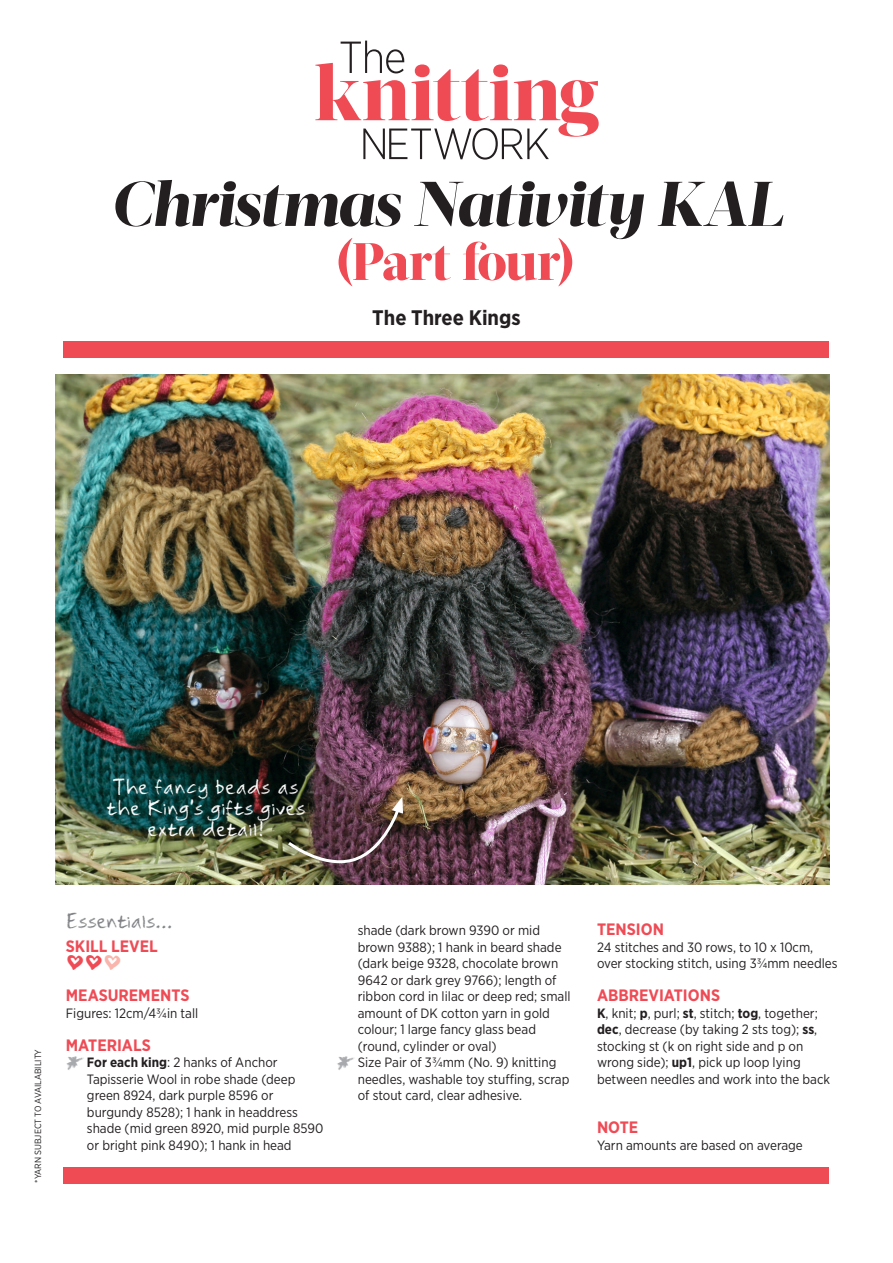
<style>
.page{position:relative;width:893px;height:1263px;background:#fff}
.page>*{position:absolute;margin:0;border:0;box-sizing:border-box;transform-origin:0 0}
.LT_Head_Acta{font:italic 800 63px "Acta Display";letter-spacing:-.025em;color:#231f20}
.LT_Head_Acta-2{font:800 52.5px "Acta Display";letter-spacing:-.03em;color:#ef4b55}
.MI_Body_copy{font:30px "Modern Love";color:#ef4b55}
.LT_Body_copy{font:30px "Frank Reaction";color:#a8a9ad}
.MI_Body_copy-2{font:21px/21px "Frank Reaction";color:#fff;text-align:center}
.MI_Caption{font:700 21px "Gotham Narrow";color:#231f20}
.MI_Body_copy-3{font:21px "Frank Reaction";letter-spacing:-.03em;color:#808285}
.MI_Body_copy-4{font:700 16.5px "Gotham Narrow";color:#ef4b55}
.LT_Body_copy-2{font:700 16.5px "Gotham Narrow";color:#ef4b55}
.LT_Body_copy-3{font:13.5px/16.5px "Gotham Narrow";color:#231f20}
.MI_Body_copy-5{font:13.5px/16.5px "Gotham Narrow";color:#231f20}
.MI_Sell{font:9px "Gotham Narrow";color:#231f20}
.s1{color:#f9b5ab}
.s2{font-weight:700}
</style>
<div class="page">
<img style="left:56px;top:374px;width:773px;height:510px">
<div style="left:64px;top:341px;width:765px;height:17px;background:#ef4b55"></div>
<div style="left:64px;top:1167px;width:765px;height:16px;background:#ef4b55"></div>
<img style="left:286px;top:796px;width:117px;height:76px">
<svg style="left:315px;top:41px;width:284px;height:119px"></svg>
<p class="LT_Head_Acta" style="left:110px;top:166px;width:674px">Christmas Nativity KAL</p>
<p class="LT_Head_Acta-2" style="left:335px;top:230px;width:242px">(Part four)</p>
<p class="MI_Caption" style="left:372px;top:304px;width:150px">The Three Kings</p>
<p class="MI_Body_copy-2" style="left:107px;top:776px;width:201px">The fancy beads as the King's gifts gives extra detail!</p>
<p class="MI_Sell" style="left:32px;top:1183px;width:135px;rotate:-90deg">*YARN SUBJECT TO AVAILABILITY</p>
<p class="MI_Body_copy-3" style="left:66px;top:906px;width:108px">Essentials…</p>
<p class="MI_Body_copy-4" style="left:66px;top:935px;width:94px">SKILL LEVEL</p>
<p class="MI_Body_copy" style="left:66px;top:943px;width:58px">nn<span class="s1">n</span></p>
<p class="MI_Body_copy-4" style="left:66px;top:985px;width:125px">MEASUREMENTS</p>
<p class="MI_Body_copy-5" style="left:66px;top:1004px;width:134px">Figures: 12cm/4¾in tall</p>
<p class="MI_Body_copy-4" style="left:66px;top:1034px;width:86px">MATERIALS</p>
<p class="LT_Body_copy" style="left:66px;top:1047px;width:21px">*</p>
<p class="LT_Body_copy-3" style="left:87px;top:1054px;width:238px"><span class="s2">For each king</span>: 2 hanks of Anchor Tapisserie Wool in robe shade (deep green 8924, dark purple 8596 or burgundy 8528); 1 hank in headdress shade (mid green 8920, mid purple 8590 or bright pink 8490); 1 hank in head</p>
<p class="LT_Body_copy-3" style="left:358px;top:922px;width:214px">shade (dark brown 9390 or mid brown 9388); 1 hank in beard shade (dark beige 9328, chocolate brown<br>9642 or dark grey 9766); length of ribbon cord in lilac or deep red; small amount of DK cotton yarn in gold colour; 1 large fancy glass bead (round, cylinder or oval)</p>
<p class="LT_Body_copy" style="left:337px;top:1047px;width:21px">*</p>
<p class="LT_Body_copy-3" style="left:358px;top:1054px;width:213px">Size Pair of 3¾mm (No. 9) knitting needles, washable toy stuffing, scrap of stout card, clear adhesive.</p>
<p class="MI_Body_copy-4" style="left:597px;top:919px;width:68px">TENSION</p>
<p class="MI_Body_copy-5" style="left:597px;top:938px;width:242px">24 stitches and 30 rows, to 10 x 10cm, over stocking stitch, using 3¾mm needles</p>
<p class="MI_Body_copy-4" style="left:597px;top:985px;width:125px">ABBREVIATIONS</p>
<p class="LT_Body_copy-3" style="left:597px;top:1004px;width:235px"><span class="s2">K</span>, knit; <span class="s2">p</span>, purl; <span class="s2">st</span>, stitch; <span class="s2">tog</span>, together; <span class="s2">dec</span>, decrease (by taking 2 sts tog); <span class="s2">ss</span>, stocking st (k on right side and p on wrong side); <span class="s2">up1</span>, pick up loop lying between needles and work into the back</p>
<p class="LT_Body_copy-2" style="left:597px;top:1117px;width:43px">NOTE</p>
<p class="LT_Body_copy-3" style="left:597px;top:1136px;width:207px">Yarn amounts are based on average</p>
</div>
